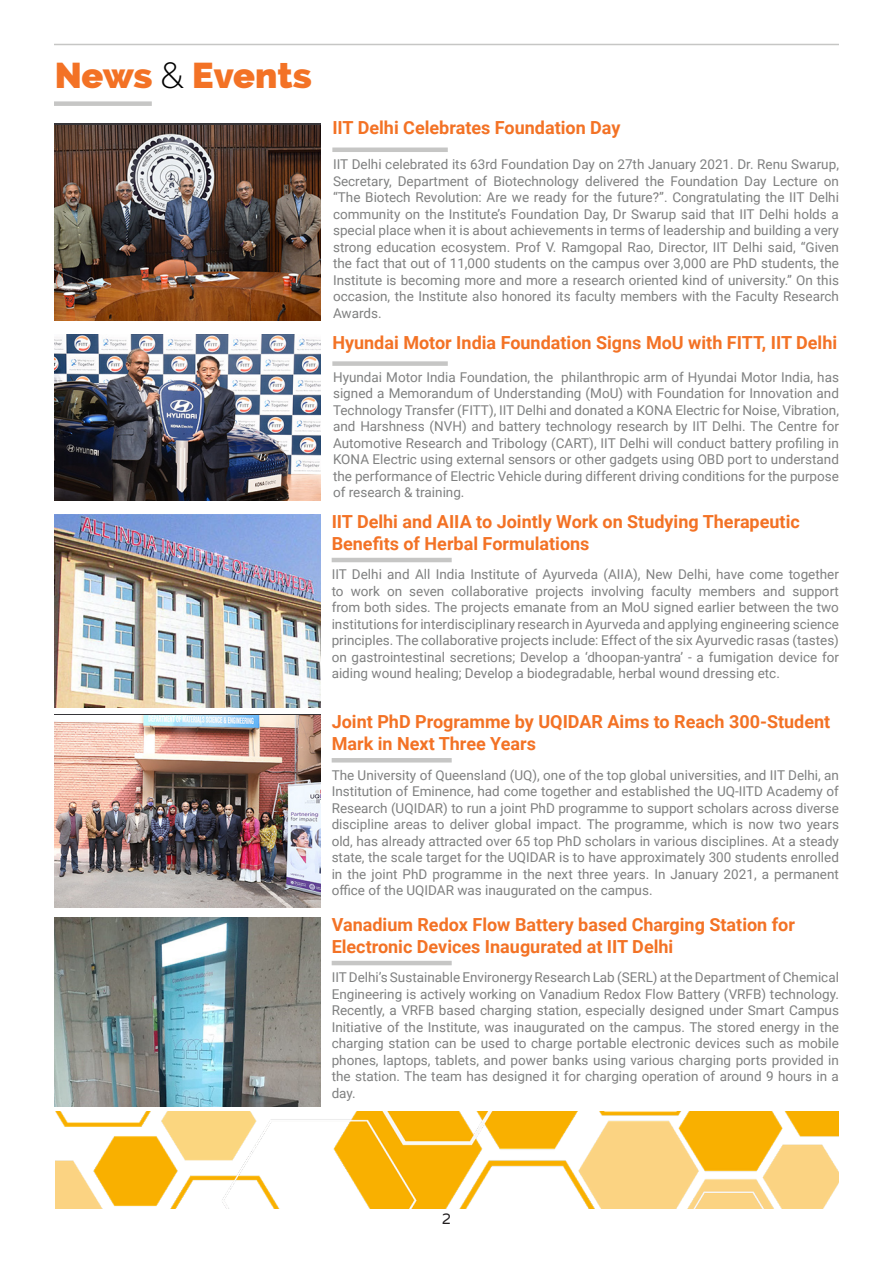
<style>
.page{position:relative;width:893px;height:1263px;background:#fff}
.page>*{position:absolute;margin:0;border:0;box-sizing:border-box;transform-origin:0 0}
.Sub_Title{font:800 36px "Raleway";letter-spacing:-.005em;color:#f37225}
.Service_Name{font:700 18px/21.6px "Roboto";color:#f37225}
.t1{font:15px "Varela";color:#231f20}
.Text_Area{font:13.5px/16.5px "Roboto";color:#7f8080;text-align:justify}
.s1{font-weight:300;color:#000}
</style>
<div class="page">
<hr style="left:54px;top:44px;width:785px;height:1px;background:#c6c6c5">
<img style="left:54px;top:126px;width:266px;height:195px">
<hr style="left:332px;top:148px;width:116px;height:4px;background:#c6c6c5">
<div style="left:54px;top:101px;width:98px;height:5px;background:#c6c6c5"></div>
<img style="left:54px;top:335px;width:266px;height:165px">
<div style="left:332px;top:361px;width:116px;height:5px;background:#c6c6c5"></div>
<img style="left:54px;top:514px;width:266px;height:193px">
<hr style="left:332px;top:558px;width:120px;height:4px;background:#c6c6c5">
<img style="left:54px;top:715px;width:266px;height:193px">
<hr style="left:332px;top:758px;width:120px;height:4px;background:#c6c6c5">
<img style="left:54px;top:917px;width:266px;height:189px">
<hr style="left:332px;top:961px;width:120px;height:4px;background:#c6c6c5">
<img style="left:56px;top:1111px;width:783px;height:98px">
<p class="Sub_Title" style="left:55px;top:55px;width:258px">News <span class="s1">&amp;</span> Events</p>
<p class="Service_Name" style="left:332px;top:116px;width:290px">IIT Delhi Celebrates Foundation Day</p>
<p class="Text_Area" style="left:333px;top:155px;width:507px">IIT Delhi celebrated its 63rd Foundation Day on 27th January 2021. Dr. Renu Swarup, Secretary, Department of Biotechnology delivered the Foundation Day Lecture on “The Biotech Revolution: Are we ready for the future?”. Congratulating the IIT Delhi community on the Institute’s Foundation Day, Dr Swarup said that IIT Delhi holds a special place when it is about achievements in terms of leadership and building a very strong education ecosystem. Prof V. Ramgopal Rao, Director, IIT Delhi said, “Given the fact that out of 11,000 students on the campus over 3,000 are PhD students, the Institute is becoming more and more a research oriented kind of university.” On this occasion, the Institute also honored its faculty members with the Faculty Research Awards.</p>
<p class="Service_Name" style="left:332px;top:331px;width:506px">Hyundai Motor India Foundation Signs MoU with FITT, IIT Delhi</p>
<p class="Text_Area" style="left:333px;top:368px;width:507px">Hyundai Motor India Foundation, the philanthropic arm of Hyundai Motor India, has signed a Memorandum of Understanding (MoU) with Foundation for Innovation and Technology Transfer (FITT), IIT Delhi and donated a KONA Electric for Noise, Vibration, and Harshness (NVH) and battery technology research by IIT Delhi. The Centre for Automotive Research and Tribology (CART), IIT Delhi will conduct battery profiling in KONA Electric using external sensors or other gadgets using OBD port to understand the performance of Electric Vehicle during different driving conditions for the purpose of research &amp; training.</p>
<p class="Service_Name" style="left:332px;top:510px;width:470px">IIT Delhi and AIIA to Jointly Work on Studying Therapeutic<br>Benefits of Herbal Formulations</p>
<p class="Text_Area" style="left:332px;top:566px;width:509px">IIT Delhi and All India Institute of Ayurveda (AIIA), New Delhi, have come together to work on seven collaborative projects involving faculty members and support from both sides. The projects emanate from an MoU signed earlier between the two institutions for interdisciplinary research in Ayurveda and applying engineering science principles. The collaborative projects include: Effect of the six Ayurvedic rasas (tastes) on gastrointestinal secretions; Develop a ‘dhoopan-yantra’ - a fumigation device for aiding wound healing; Develop a biodegradable, herbal wound dressing etc.</p>
<p class="Service_Name" style="left:332px;top:710px;width:500px">Joint PhD Programme by UQIDAR Aims to Reach 300-Student<br>Mark in Next Three Years</p>
<p class="Text_Area" style="left:332px;top:766px;width:509px">The University of Queensland (UQ), one of the top global universities, and IIT Delhi, an Institution of Eminence, had come together and established the UQ-IITD Academy of Research (UQIDAR) to run a joint PhD programme to support scholars across diverse discipline areas to deliver global impact. The programme, which is now two years old, has already attracted over 65 top PhD scholars in various disciplines. At a steady state, the scale target for the UQIDAR is to have approximately 300 students enrolled in the joint PhD programme in the next three years. In January 2021, a permanent office of the UQIDAR was inaugurated on the campus.</p>
<p class="Service_Name" style="left:332px;top:913px;width:465px">Vanadium Redox Flow Battery based Charging Station for<br>Electronic Devices Inaugurated at IIT Delhi</p>
<p class="Text_Area" style="left:332px;top:969px;width:509px">IIT Delhi’s Sustainable Environergy Research Lab (SERL) at the Department of Chemical Engineering is actively working on Vanadium Redox Flow Battery (VRFB) technology.<br>Recently, a VRFB based charging station, especially designed under Smart Campus Initiative of the Institute, was inaugurated on the campus. The stored energy in the charging station can be used to charge portable electronic devices such as mobile phones, laptops, tablets, and power banks using various charging ports provided in the station. The team has designed it for charging operation of around 9 hours in a day.</p>
<p class="t1" style="left:442px;top:1209px;width:11px">2</p>
</div>
